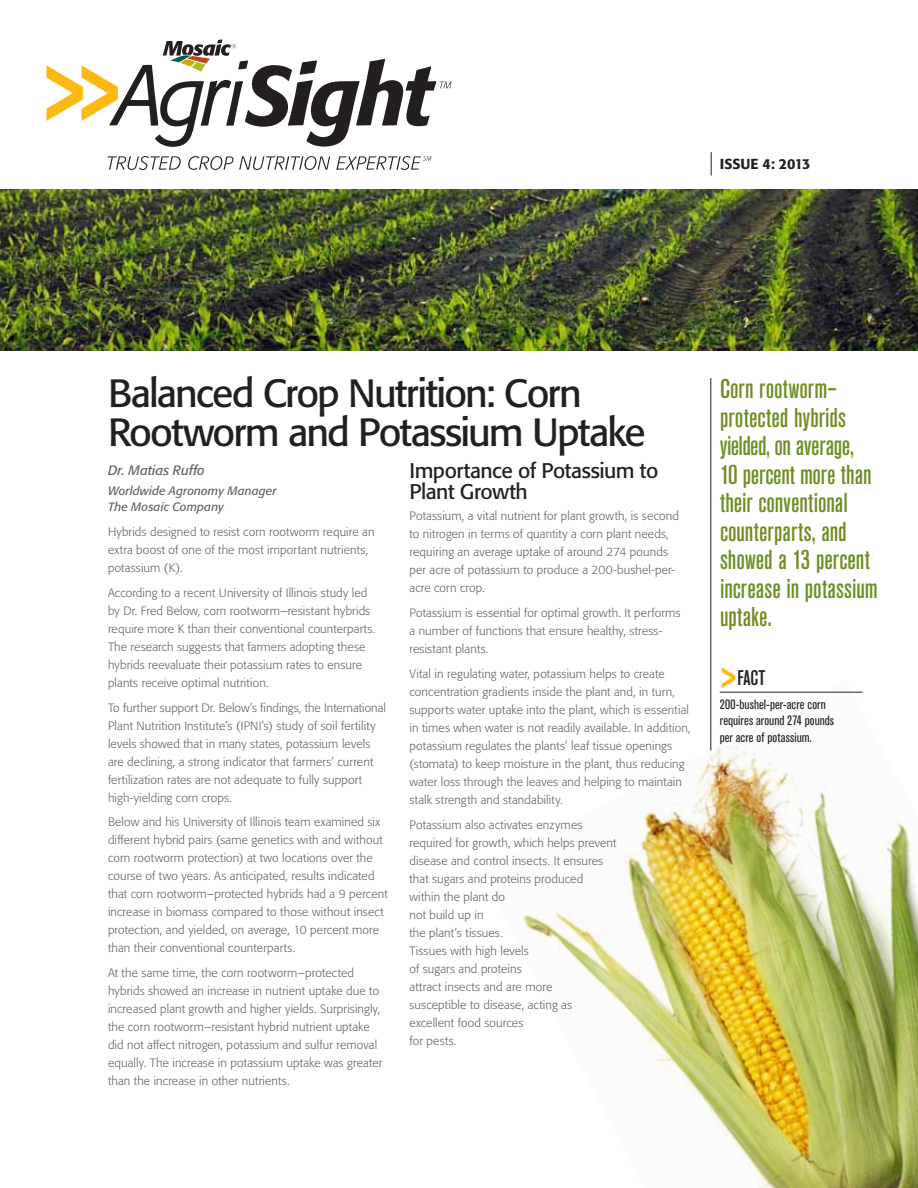
<style>
.page{position:relative;width:918px;height:1188px;background:#fff}
.page>*{position:absolute;margin:0;border:0;box-sizing:border-box;transform-origin:0 0}
.t1{font:39px/39px "Formata";letter-spacing:-.045em;color:#231f20}
.t2{font:500 condensed 27px/28.5px "Akzidenz Grotesk BE";color:#6e8e24}
.t3{font:21px/21px "Formata";letter-spacing:-.02em;color:#231f20}
.t4{font:500 condensed 21px "Akzidenz Grotesk BE";color:#231f20}
.t5{font:500 14.4px "Formata";color:#231f20}
.t6{font:condensed 13.5px/16.5px "Akzidenz Grotesk BE";color:#231f20}
.t7{font:italic 13.5px "Formata";color:#636466}
.t8{font:300 12px/18px "Formata";letter-spacing:.01em;color:#636466}
.t9{font:italic 12px/16.5px "Formata";letter-spacing:.005em;color:#636466}
</style>
<div class="page">
<hr style="left:711px;top:378px;width:1px;height:537px;background:#231f20">
<svg style="left:108px;top:156px;width:73px;height:14px"></svg>
<svg style="left:188px;top:156px;width:142px;height:14px"></svg>
<svg style="left:47px;top:39px;width:404px;height:108px"></svg>
<svg style="left:336px;top:156px;width:95px;height:14px"></svg>
<svg style="left:711px;top:152px;width:1px;height:23px"></svg>
<img style="left:0;top:189px;width:918px;height:162px">
<img style="left:521px;top:680px;width:397px;height:508px">
<hr style="left:720px;top:692px;width:143px;height:1px;background:#231f20">
<svg style="left:722px;top:667px;width:13px;height:21px"></svg>
<p class="t5" style="left:720px;top:155px;width:92px">ISSUE 4: 2013</p>
<h1 class="t1" style="left:108px;top:374px;width:539px">Balanced Crop Nutrition: Corn<br>Rootworm and Potassium Uptake</h1>
<p class="t7" style="left:108px;top:462px;width:98px">Dr. Matias Ruffo</p>
<p class="t9" style="left:108px;top:482px;width:170px">Worldwide Agronomy Manager<br>The Mosaic Company</p>
<p class="t8" style="left:108px;top:523px;width:268px">Hybrids designed to resist corn rootworm require an extra boost of one of the most important nutrients, potassium (K).</p>
<p class="t8" style="left:108px;top:584px;width:269px">According to a recent University of Illinois study led by Dr. Fred Below, corn rootworm–resistant hybrids require more K than their conventional counterparts.<br>The research suggests that farmers adopting these hybrids reevaluate their potassium rates to ensure plants receive optimal nutrition.</p>
<p class="t8" style="left:108px;top:698px;width:279px">To further support Dr. Below’s findings, the International Plant Nutrition Institute’s (IPNI’s) study of soil fertility levels showed that in many states, potassium levels are declining, a strong indicator that farmers’ current fertilization rates are not adequate to fully support high-yielding corn crops.</p>
<p class="t8" style="left:108px;top:813px;width:281px">Below and his University of Illinois team examined six different hybrid pairs (same genetics with and without corn rootworm protection) at two locations over the course of two years. As anticipated, results indicated that corn rootworm–protected hybrids had a 9 percent increase in biomass compared to those without insect protection, and yielded, on average, 10 percent more than their conventional counterparts.</p>
<p class="t8" style="left:108px;top:964px;width:276px">At the same time, the corn rootworm–protected hybrids showed an increase in nutrient uptake due to increased plant growth and higher yields. Surprisingly, the corn rootworm–resistant hybrid nutrient uptake did not affect nitrogen, potassium and sulfur removal equally. The increase in potassium uptake was greater than the increase in other nutrients.</p>
<h3 class="t3" style="left:409px;top:460px;width:250px">Importance of Potassium to<br>Plant Growth</h3>
<p class="t8" style="left:409px;top:507px;width:271px">Potassium, a vital nutrient for plant growth, is second to nitrogen in terms of quantity a corn plant needs, requiring an average uptake of around 274 pounds per acre of potassium to produce a 200-bushel-per&shy;acre corn crop.</p>
<p class="t8" style="left:409px;top:604px;width:273px">Potassium is essential for optimal growth. It performs a number of functions that ensure healthy, stress&shy;resistant plants.</p>
<p class="t8" style="left:409px;top:665px;width:283px">Vital in regulating water, potassium helps to create concentration gradients inside the plant and, in turn, supports water uptake into the plant, which is essential in times when water is not readily available. In addition, potassium regulates the plants’ leaf tissue openings (stomata) to keep moisture in the plant, thus reducing water loss through the leaves and helping to maintain stalk strength and standability.</p>
<p class="t8" style="left:409px;top:815px;width:208px">Potassium also activates enzymes required for growth, which helps prevent disease and control insects. It ensures that sugars and proteins produced within the plant do<br>not build up in<br>the plant’s tissues.<br>Tissues with high levels<br>of sugars and proteins<br>attract insects and are more<br>susceptible to disease, acting as excellent food sources<br>for pests.</p>
<h2 class="t2" style="left:720px;top:375px;width:159px">Corn rootworm– protected hybrids yielded, on average,<br>10 percent more than their conventional counterparts, and showed a 13 percent increase in potassium uptake.</h2>
<h3 class="t4" style="left:738px;top:666px;width:29px">FACT</h3>
<p class="t6" style="left:720px;top:696px;width:116px">200-bushel-per-acre corn requires around 274 pounds per acre of potassium.</p>
</div>
